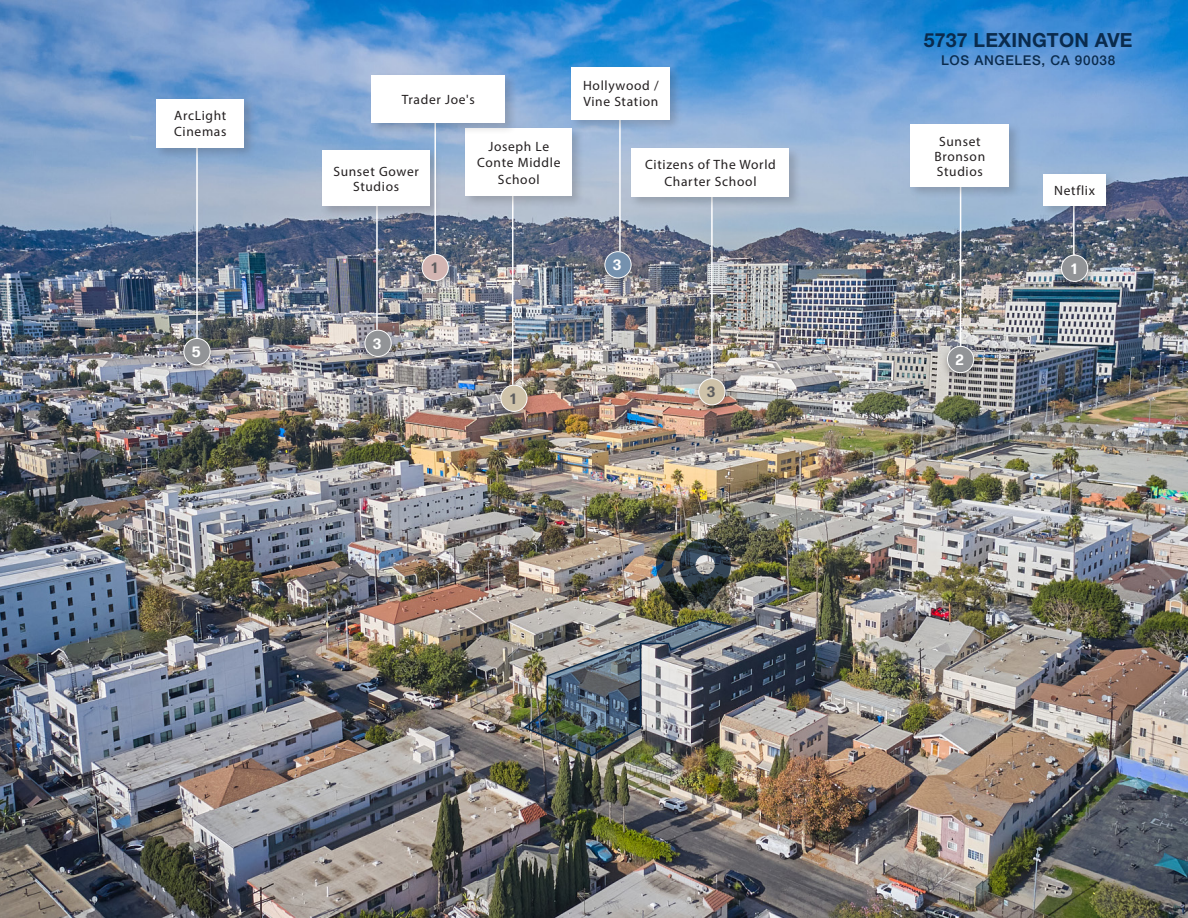
<style>
.page{position:relative;width:1188px;height:918px;background:#fff}
.page>*{position:absolute;margin:0;border:0;box-sizing:border-box;transform-origin:0 0}
.t1{font:700 19.5px "Helvetica Neue LT Std";letter-spacing:.01em;color:#0a2b4d}
.t2{font:700 15px "Forma DJR Banner";color:#fff}
.t3{font:700 15px "Forma DJR Banner";color:#5d5d5f}
.t4{font:13.5px/16.2px "Myriad Pro";letter-spacing:.05em;color:#231f20;text-align:center}
.t5{font:500 13.5px "Helvetica Neue LT Std";letter-spacing:.05em;color:#0a2b4d}
</style>
<div class="page">
<img style="left:0;top:0;width:1188px;height:918px">
<hr style="left:711px;top:163px;width:2px;height:216px;background:#fff">
<div style="left:628px;top:145px;width:174px;height:64px;background:#231f20;opacity:.2"></div>
<div style="left:632px;top:148px;width:157px;height:49px;background:#fff"></div>
<div style="left:691px;top:374px;width:42px;height:43px;background:#231f20;opacity:.4"></div>
<div style="left:699px;top:379px;width:26px;height:26px;background:#cec2a9;border-radius:50%"></div>
<div style="left:698px;top:378px;width:27px;height:27px;border:1px solid #fff;border-radius:50%"></div>
<hr style="left:1073px;top:190px;width:2px;height:66px;background:#fff">
<div style="left:1040px;top:171px;width:79px;height:47px;background:#231f20;opacity:.2"></div>
<div style="left:1043px;top:174px;width:63px;height:32px;background:#fff"></div>
<div style="left:1053px;top:251px;width:43px;height:43px;background:#231f20;opacity:.4"></div>
<div style="left:1061px;top:255px;width:27px;height:26px;background:#929497;border-radius:50%"></div>
<div style="left:1061px;top:255px;width:27px;height:27px;border:1px solid #fff;border-radius:50%"></div>
<hr style="left:960px;top:131px;width:1px;height:216px;background:#fff">
<div style="left:907px;top:121px;width:115px;height:78px;background:#231f20;opacity:.2"></div>
<div style="left:910px;top:124px;width:99px;height:63px;background:#fff"></div>
<div style="left:939px;top:342px;width:43px;height:43px;background:#231f20;opacity:.4"></div>
<div style="left:947px;top:346px;width:27px;height:27px;background:#929497;border-radius:50%"></div>
<div style="left:947px;top:346px;width:27px;height:27px;border:1px solid #fff;border-radius:50%"></div>
<hr style="left:512px;top:169px;width:1px;height:216px;background:#fff">
<div style="left:463px;top:126px;width:121px;height:83px;background:#231f20;opacity:.2"></div>
<div style="left:466px;top:129px;width:106px;height:67px;background:#fff"></div>
<div style="left:493px;top:381px;width:42px;height:43px;background:#231f20;opacity:.4"></div>
<div style="left:501px;top:385px;width:26px;height:26px;background:#cec2a9;border-radius:50%"></div>
<div style="left:500px;top:385px;width:27px;height:27px;border:1px solid #fff;border-radius:50%"></div>
<hr style="left:376px;top:206px;width:2px;height:124px;background:#fff">
<div style="left:319px;top:147px;width:123px;height:71px;background:#231f20;opacity:.2"></div>
<div style="left:322px;top:150px;width:108px;height:56px;background:#fff"></div>
<div style="left:357px;top:326px;width:43px;height:43px;background:#231f20;opacity:.4"></div>
<div style="left:365px;top:330px;width:26px;height:26px;background:#929497;border-radius:50%"></div>
<div style="left:365px;top:330px;width:27px;height:27px;border:1px solid #fff;border-radius:50%"></div>
<hr style="left:619px;top:114px;width:2px;height:137px;background:#fff">
<div style="left:569px;top:64px;width:114px;height:68px;background:#231f20;opacity:.2"></div>
<div style="left:572px;top:67px;width:98px;height:53px;background:#fff"></div>
<div style="left:597px;top:247px;width:42px;height:43px;background:#231f20;opacity:.4"></div>
<div style="left:605px;top:252px;width:26px;height:26px;background:#7591ae;border-radius:50%"></div>
<div style="left:605px;top:251px;width:27px;height:27px;border:1px solid #fff;border-radius:50%"></div>
<hr style="left:196px;top:123px;width:2px;height:216px;background:#fff">
<div style="left:153px;top:96px;width:104px;height:64px;background:#231f20;opacity:.2"></div>
<div style="left:156px;top:99px;width:88px;height:48px;background:#fff"></div>
<div style="left:176px;top:334px;width:42px;height:43px;background:#231f20;opacity:.4"></div>
<div style="left:184px;top:338px;width:26px;height:27px;background:#929497;border-radius:50%"></div>
<div style="left:184px;top:338px;width:27px;height:27px;border:1px solid #fff;border-radius:50%"></div>
<hr style="left:434px;top:99px;width:2px;height:156px;background:#fff">
<div style="left:369px;top:72px;width:149px;height:64px;background:#231f20;opacity:.2"></div>
<div style="left:372px;top:75px;width:133px;height:48px;background:#fff"></div>
<div style="left:414px;top:250px;width:43px;height:43px;background:#231f20;opacity:.4"></div>
<div style="left:422px;top:254px;width:26px;height:27px;background:#d3b5b2;border-radius:50%"></div>
<div style="left:422px;top:254px;width:27px;height:27px;border:1px solid #fff;border-radius:50%"></div>
<img style="left:522px;top:535px;width:213px;height:222px">
<p class="t4" style="left:174px;top:107px;width:54px;text-align:left">ArcLight<br>Cinemas</p>
<p class="t2" style="left:192px;top:343px;width:10px">5</p>
<p class="t4" style="left:402px;top:91px;width:75px">Trader Joe's</p>
<p class="t4" style="left:333px;top:163px;width:87px;line-height:15px">Sunset Gower<br>Studios</p>
<p class="t4" style="left:477px;top:138px;width:85px">Joseph Le<br>Conte Middle<br>School</p>
<p class="t4" style="left:583px;top:77px;width:77px;text-align:left">Hollywood /<br>Vine Station</p>
<p class="t4" style="left:645px;top:157px;width:132px">Citizens of The World<br>Charter School</p>
<p class="t2" style="left:373px;top:334px;width:9px">3</p>
<p class="t3" style="left:432px;top:258px;width:7px">1</p>
<p class="t3" style="left:511px;top:389px;width:7px">1</p>
<p class="t2" style="left:613px;top:256px;width:9px">3</p>
<p class="t3" style="left:707px;top:383px;width:9px">3</p>
<p class="t1" style="left:924px;top:28px;width:210px">5737 LEXINGTON AVE</p>
<p class="t5" style="left:941px;top:52px;width:176px">LOS ANGELES, CA 90038</p>
<p class="t4" style="left:934px;top:133px;width:52px;line-height:15px">Sunset<br>Bronson<br>Studios</p>
<p class="t2" style="left:956px;top:350px;width:9px">2</p>
<p class="t4" style="left:1054px;top:182px;width:42px">Netflix</p>
<p class="t2" style="left:1071px;top:259px;width:7px">1</p>
</div>
